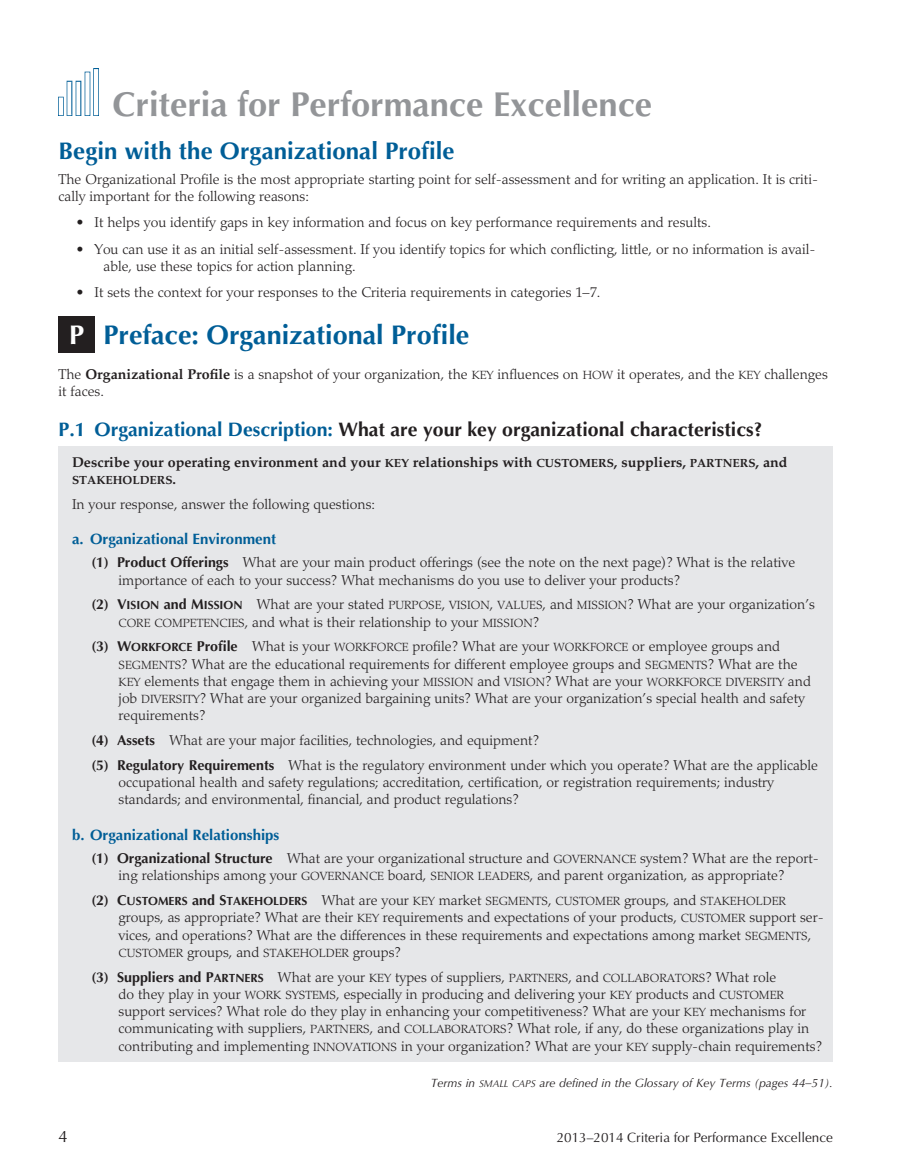
<style>
.page{position:relative;width:905px;height:1175px;background:#fff}
.page>*{position:absolute;margin:0;border:0;box-sizing:border-box;transform-origin:0 0}
.j4_Section_title{font:700 34.5px "Optima";color:#939598}
.j10_Category_title{font:700 27px "Optima";color:#005e97}
.j5_A_Head_Blue{font:700 24px "Optima";letter-spacing:.005em;color:#005e97}
.j11_Category_Subtitl{font:700 19.5px "Optima";color:#231f20}
.t1{font:16.5px "Optima";color:#231f20}
.j13_CRIT__a_b_subhea{font:700 15px "Optima";color:#005e97}
.j14_CRIT__numbered_p{font:300 14.25px/17.2px "Palatino";color:#231f20}
.j8_Box_bullet-1p_ind{font:300 14.25px/17.2px "Palatino";color:#231f20}
.j2_Text_no_ind_6_pts{font:300 14.25px/17.2px "Palatino";color:#231f20}
.j12_CRIT__bold_subse{font:700 14.25px "Palatino";color:#231f20}
.j12a_CRIT__Pal_Light{font:300 14.25px "Palatino";color:#231f20}
.t2{font:13.5px "Optima";color:#231f20}
.j17_CRIT-Optima_ital{font:italic 12px "Optima";color:#231f20}
.j14_CRIT__numbered_p-2{font:11.85px "Palatino Light SC830";color:#231f20}
.j12_CRIT__bold_subse-2{font:11.85px "Palatino Bold SC830";color:#231f20}
.s1{color:#fff}
.s2{font-weight:700}
.s3{font-family:"Palatino Light SC830";font-weight:400;font-size:11.85px}
.s4{color:#005e97}
.s5{font-family:"Palatino Bold SC830";font-weight:400;font-size:11.85px}
.s6{font-family:"Palatino";font-weight:700;font-size:14.25px}
.s7{font-family:"Optima";font-weight:700}
.s8{font-family:"Optima Bold SC830";font-weight:400}
.s9{font-family:"Optima Bold SC830";font-weight:400;font-size:11.85px}
.s10{font-family:"Palatino Light SC830";font-weight:400}
.s11{font-family:"Optima Bold SC830";font-size:14.25px}
.s12{font-family:"Optima Bold SC830"}
.s13{font-family:"Optima";font-weight:700;font-size:14.25px}
.s14{font-family:"Palatino";font-weight:300;font-size:14.25px}
.s15{font-size:14.25px}
.s16{font-family:"Optima Italic SC830";font-style:normal;font-size:9.9px}
</style>
<div class="page">
<div style="left:58px;top:446px;width:774px;height:615px;background:#e6e7e9"></div>
<div style="left:58px;top:317px;width:36px;height:36px;background:#231f20"></div>
<img style="left:58px;top:69px;width:41px;height:47px">
<p class="j4_Section_title" style="left:112px;top:84px;width:541px">Criteria for Performance Excellence</p>
<p class="j5_A_Head_Blue" style="left:58px;top:137px;width:397px">Begin with the Organizational Profile</p>
<p class="j2_Text_no_ind_6_pts" style="left:58px;top:171px;width:761px">The Organizational Profile is the most appropriate starting point for self-assessment and for writing an application. It is criti&shy;cally important for the following reasons:</p>
<p class="j8_Box_bullet-1p_ind" style="left:76px;top:214px;width:636px">• It helps you identify gaps in key information and focus on key performance requirements and results.</p>
<p class="j8_Box_bullet-1p_ind" style="left:104px;top:240px;width:713px;text-indent:-27px">• You can use it as an initial self-assessment. If you identify topics for which conflicting, little, or no information is avail&shy;able, use these topics for action planning.</p>
<p class="j8_Box_bullet-1p_ind" style="left:76px;top:284px;width:525px">• It sets the context for your responses to the Criteria requirements in categories 1–7.</p>
<p class="j10_Category_title" style="left:69px;top:319px;width:402px"><span class="s1">P</span> Preface: Organizational Profile</p>
<p class="j2_Text_no_ind_6_pts" style="left:58px;top:366px;width:770px">The <span class="s2">Organizational Profile</span> is a snapshot of your organization, the <span class="s3">KEY</span> influences on <span class="s3">HOW</span> it operates, and the <span class="s3">KEY</span> challenges it faces.</p>
<p class="j11_Category_Subtitl" style="left:58px;top:418px;width:705px"><span class="s4">P.1 Organizational Description:</span> What are your key organizational characteristics?</p>
<p class="j12_CRIT__bold_subse" style="left:72px;top:453px;width:717px">Describe your operating environment and your <span class="s5">KEY</span> relationships with <span class="s5">CUSTOMERS</span>, suppliers, <span class="s5">PARTNERS</span>, and</p>
<p class="j12_CRIT__bold_subse-2" style="left:72px;top:473px;width:106px">STAKEHOLDERS<span class="s6">.</span></p>
<p class="j12a_CRIT__Pal_Light" style="left:72px;top:496px;width:304px">In your response, answer the following questions:</p>
<p class="j13_CRIT__a_b_subhea" style="left:72px;top:530px;width:205px">a. Organizational Environment</p>
<p class="j14_CRIT__numbered_p" style="left:118px;top:554px;width:678px;text-indent:-27px"><span class="s7">(1) Product Offerings</span> What are your main product offerings (see the note on the next page)? What is the relative importance of each to your success? What mechanisms do you use to deliver your products?</p>
<p class="j14_CRIT__numbered_p" style="left:119px;top:596px;width:697px;text-indent:-27px"><span class="s8">(2) V</span><span class="s9">ISION</span> <span class="s7">and</span> <span class="s8">M</span><span class="s9">ISSION</span> What are your stated <span class="s3">PURPOSE</span><span class="s10">,</span> <span class="s3">VISION</span><span class="s10">,</span> <span class="s3">VALUES</span><span class="s10">,</span> and <span class="s3">MISSION</span>? What are your organization’s<br><span class="s3">CORE COMPETENCIES</span><span class="s10">,</span> and what is their relationship to your <span class="s3">MISSION</span>?</p>
<p class="j14_CRIT__numbered_p" style="left:119px;top:638px;width:693px;text-indent:-27px"><span class="s8">(3) W</span><span class="s9">ORKFORCE</span> <span class="s7">Profile</span> What is your <span class="s3">WORKFORCE</span> profile? What are your <span class="s3">WORKFORCE</span> or employee groups and <span class="s3">SEGMENTS</span>? What are the educational requirements for different employee groups and <span class="s3">SEGMENTS</span>? What are the <span class="s3">KEY</span> elements that engage them in achieving your <span class="s3">MISSION</span> and <span class="s3">VISION</span>? What are your <span class="s3">WORKFORCE DIVERSITY</span> and job <span class="s3">DIVERSITY</span>? What are your organized bargaining units? What are your organization’s special health and safety requirements?</p>
<p class="j14_CRIT__numbered_p" style="left:92px;top:732px;width:449px"><span class="s7">(4) Assets</span> What are your major facilities, technologies, and equipment?</p>
<p class="j14_CRIT__numbered_p" style="left:119px;top:756px;width:701px;text-indent:-27px"><span class="s7">(5) Regulatory Requirements</span> What is the regulatory environment under which you operate? What are the applicable occupational health and safety regulations; accreditation, certification, or registration requirements; industry standards; and environmental, financial, and product regulations?</p>
<p class="j13_CRIT__a_b_subhea" style="left:72px;top:826px;width:209px">b. Organizational Relationships</p>
<p class="j14_CRIT__numbered_p" style="left:92px;top:849px;width:729px;text-align:center"><span class="s7">(1) Organizational Structure</span> What are your organizational structure and <span class="s3">GOVERNANCE</span> system? What are the report&shy;ing relationships among your <span class="s3">GOVERNANCE</span> board, <span class="s3">SENIOR LEADERS</span>, and parent organization, as appropriate?</p>
<p class="j14_CRIT__numbered_p-2" style="left:92px;top:894px;width:696px"><span class="s11">(2) C</span> <span class="s12">USTOMERS</span> <span class="s13">and</span> <span class="s11">S</span><span class="s12">TAKEHOLDERS</span> <span class="s14">What are your</span> KEY <span class="s14">market</span> SEGMENTS<span class="s15">,</span> CUSTOMER <span class="s14">groups, and</span> STAKEHOLDER</p>
<p class="j14_CRIT__numbered_p" style="left:119px;top:909px;width:706px">groups, as appropriate? What are their <span class="s3">KEY</span> requirements and expectations of your products, <span class="s3">CUSTOMER</span> support ser&shy;vices, and operations? What are the differences in these requirements and expectations among market <span class="s3">SEGMENTS</span>,</p>
<p class="j14_CRIT__numbered_p-2" style="left:119px;top:945px;width:284px">CUSTOMER <span class="s14">groups, and</span> STAKEHOLDER <span class="s14">groups?</span></p>
<p class="j14_CRIT__numbered_p" style="left:118px;top:968px;width:705px;text-indent:-27px"><span class="s7">(3) Suppliers and</span> <span class="s8">P</span><span class="s9">ARTNERS</span> What are your <span class="s3">KEY</span> types of suppliers, <span class="s3">PARTNERS</span>, and <span class="s3">COLLABORATORS</span>? What role<br>do they play in your <span class="s3">WORK SYSTEMS</span>, especially in producing and delivering your <span class="s3">KEY</span> products and <span class="s3">CUSTOMER </span>support services? What role do they play in enhancing your competitiveness? What are your <span class="s3">KEY</span> mechanisms for communicating with suppliers, <span class="s3">PARTNERS</span>, and <span class="s3">COLLABORATORS</span>? What role, if any, do these organizations play in contributing and implementing <span class="s3">INNOVATIONS</span> in your organization? What are your <span class="s3">KEY</span> supply-chain requirements?</p>
<p class="j17_CRIT-Optima_ital" style="left:431px;top:1075px;width:404px">Terms in <span class="s16">SMALL CAPS</span> are defined in the Glossary of Key Terms (pages 44–51).</p>
<p class="t1" style="left:58px;top:1126px;width:11px">4</p>
<p class="t2" style="left:556px;top:1129px;width:278px">2013–2014 Criteria for Performance Excellence</p>
</div>
